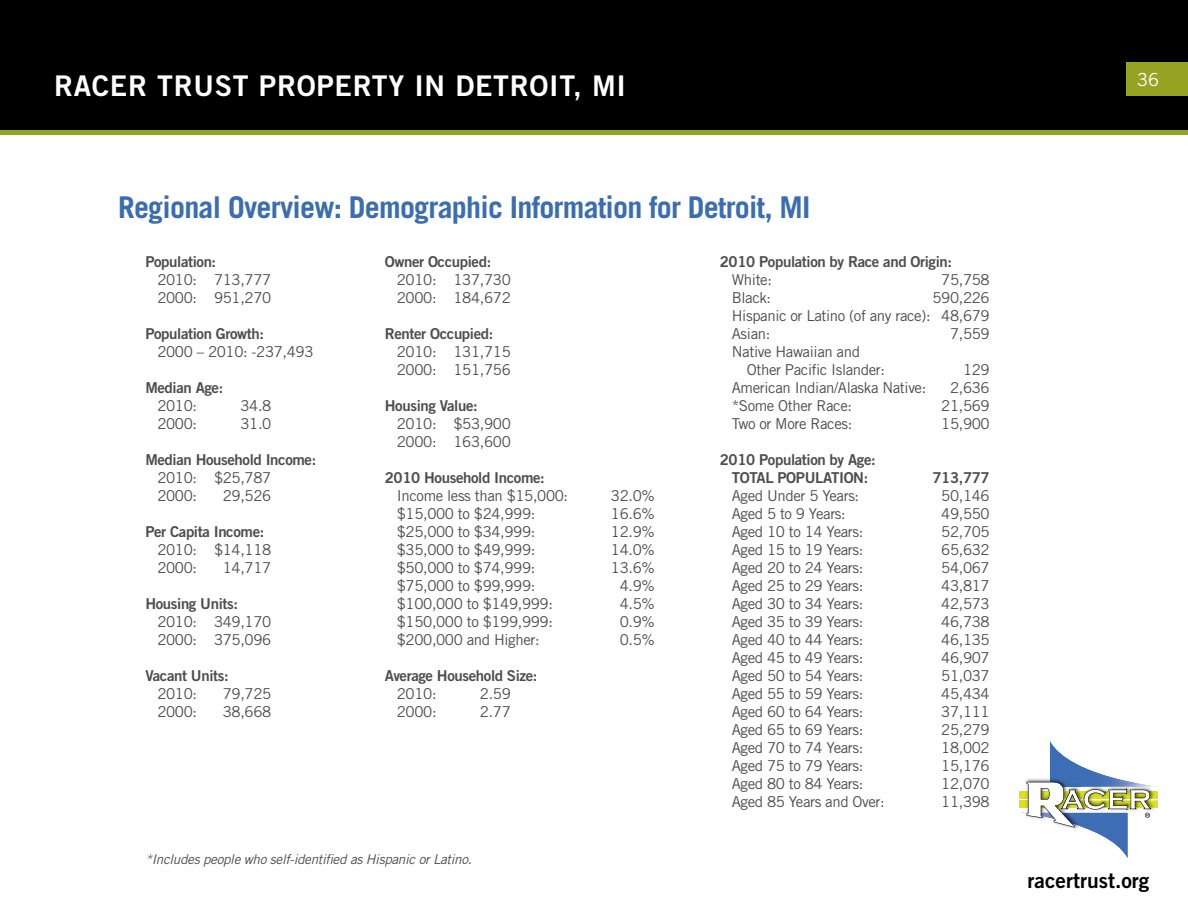
<style>
.page{position:relative;width:1188px;height:918px;background:#fff}
.page>*{position:absolute;margin:0;border:0;box-sizing:border-box;transform-origin:0 0}
.t1{font:700 30px "Trade Gothic LT Std";letter-spacing:-.025em;color:#3b6db1}
.t2{font:28.5px "Trade Gothic LT Std Bd 2";letter-spacing:.025em;color:#fff}
.t3{font:21px "Trade Gothic LT Std Bd 2";color:#000}
.t4{font:18px "Trade Gothic LT Std";color:#fff}
.t5{font:15px/18px "Trade Gothic LT Std";letter-spacing:-.025em;color:#4d4d4f}
.t6{font:15px/18px "Trade Gothic LT Std Bd 2";letter-spacing:-.025em;color:#4d4d4f;text-align:center}
.t7{font:italic 13.5px "Trade Gothic LT Std";letter-spacing:-.025em;color:#4d4d4f}
</style>
<div class="page">
<div style="left:1px;top:1px;width:1186px;height:131px;background:#000"></div>
<div style="left:0;top:0;width:1188px;height:133px;border:2px solid #000"></div>
<div style="left:1126px;top:62px;width:62px;height:34px;background:#96a424"></div>
<div style="left:0;top:130px;width:1188px;height:5px;background:#96a424"></div>
<div style="left:1019px;top:791px;width:139px;height:7px;background:#dbe120"></div>
<div style="left:1019px;top:801px;width:139px;height:7px;background:#dbe120"></div>
<svg style="left:1021px;top:741px;width:137px;height:117px"></svg>
<h2 class="t2" style="left:54px;top:68px;width:574px">RACER TRUST PROPERTY IN DETROIT, MI</h2>
<h1 class="t1" style="left:118px;top:189px;width:694px">Regional Overview: Demographic Information for Detroit, MI</h1>
<p class="t6" style="left:385px;top:253px;width:108px">Owner Occupied:</p>
<p class="t5" style="left:397px;top:271px;width:116px">2010: 137,730<br>2000: 184,672</p>
<p class="t6" style="left:385px;top:325px;width:110px">Renter Occupied:</p>
<p class="t5" style="left:397px;top:343px;width:116px">2010: 131,715<br>2000: 151,756</p>
<p class="t6" style="left:385px;top:397px;width:94px">Housing Value:</p>
<p class="t5" style="left:397px;top:415px;width:116px">2010: $53,900<br>2000: 163,600</p>
<p class="t6" style="left:385px;top:469px;width:162px">2010 Household Income:</p>
<p class="t5" style="left:397px;top:487px;width:173px">Income less than $15,000:</p>
<p class="t5" style="left:611px;top:487px;width:45px">32.0%</p>
<p class="t5" style="left:397px;top:505px;width:140px">$15,000 to $24,999:</p>
<p class="t5" style="left:611px;top:505px;width:45px">16.6%</p>
<p class="t5" style="left:397px;top:523px;width:140px">$25,000 to $34,999:</p>
<p class="t5" style="left:611px;top:523px;width:45px">12.9%</p>
<p class="t5" style="left:397px;top:541px;width:140px">$35,000 to $49,999:</p>
<p class="t5" style="left:611px;top:541px;width:45px">14.0%</p>
<p class="t5" style="left:397px;top:559px;width:140px">$50,000 to $74,999:</p>
<p class="t5" style="left:611px;top:559px;width:45px">13.6%</p>
<p class="t5" style="left:397px;top:577px;width:140px">$75,000 to $99,999:</p>
<p class="t5" style="left:620px;top:577px;width:37px">4.9%</p>
<p class="t5" style="left:397px;top:595px;width:158px">$100,000 to $149,999:</p>
<p class="t5" style="left:620px;top:595px;width:37px">4.5%</p>
<p class="t5" style="left:397px;top:613px;width:158px">$150,000 to $199,999:</p>
<p class="t5" style="left:620px;top:613px;width:37px">0.9%</p>
<p class="t5" style="left:397px;top:631px;width:144px">$200,000 and Higher:</p>
<p class="t5" style="left:620px;top:631px;width:37px">0.5%</p>
<p class="t6" style="left:385px;top:667px;width:154px">Average Household Size:</p>
<p class="t5" style="left:397px;top:685px;width:41px">2010:</p>
<p class="t5" style="left:480px;top:685px;width:32px">2.59</p>
<p class="t5" style="left:397px;top:703px;width:41px">2000:</p>
<p class="t5" style="left:480px;top:703px;width:32px">2.77</p>
<p class="t6" style="left:145px;top:253px;width:72px">Population:</p>
<p class="t5" style="left:157px;top:271px;width:116px">2010: 713,777<br>2000: 951,270</p>
<p class="t6" style="left:145px;top:325px;width:120px">Population Growth:</p>
<p class="t5" style="left:157px;top:343px;width:158px">2000 – 2010: -237,493</p>
<p class="t6" style="left:145px;top:379px;width:79px">Median Age:</p>
<p class="t5" style="left:157px;top:397px;width:41px">2010:</p>
<p class="t5" style="left:240px;top:397px;width:32px">34.8</p>
<p class="t5" style="left:157px;top:415px;width:41px">2000:</p>
<p class="t5" style="left:240px;top:415px;width:32px">31.0</p>
<p class="t6" style="left:145px;top:451px;width:172px">Median Household Income:</p>
<p class="t5" style="left:157px;top:469px;width:116px">2010: $25,787<br>2000:</p>
<p class="t6" style="left:720px;top:253px;width:234px">2010 Population by Race and Origin:</p>
<p class="t5" style="left:732px;top:271px;width:42px">White:</p>
<p class="t5" style="left:941px;top:271px;width:50px">75,758</p>
<p class="t5" style="left:732px;top:289px;width:41px">Black:</p>
<p class="t5" style="left:732px;top:289px;width:259px;text-align:justify;text-indent:201px">590,226<br>Hispanic or Latino (of any race): 48,679<br>Asian:</p>
<p class="t5" style="left:950px;top:325px;width:41px">7,559</p>
<p class="t5" style="left:747px;top:343px;width:140px;text-indent:-15px">Native Hawaiian and<br>Other Pacific Islander:</p>
<p class="t5" style="left:963px;top:361px;width:28px">129</p>
<p class="t5" style="left:732px;top:379px;width:196px">American Indian/Alaska Native:</p>
<p class="t5" style="left:950px;top:379px;width:41px">2,636</p>
<p class="t5" style="left:732px;top:397px;width:122px">*Some Other Race:</p>
<p class="t5" style="left:941px;top:397px;width:50px">21,569</p>
<p class="t5" style="left:732px;top:415px;width:122px">Two or More Races:</p>
<p class="t5" style="left:941px;top:415px;width:50px">15,900</p>
<p class="t6" style="left:720px;top:451px;width:157px">2010 Population by Age:<br>TOTAL POPULATION:</p>
<p class="t6" style="left:933px;top:469px;width:59px">713,777</p>
<p class="t5" style="left:223px;top:487px;width:50px">29,526</p>
<p class="t6" style="left:145px;top:523px;width:121px">Per Capita Income:</p>
<p class="t5" style="left:157px;top:541px;width:116px">2010: $14,118<br>2000:</p>
<p class="t5" style="left:732px;top:487px;width:129px">Aged Under 5 Years:</p>
<p class="t5" style="left:941px;top:487px;width:50px">50,146</p>
<p class="t5" style="left:732px;top:505px;width:115px">Aged 5 to 9 Years:</p>
<p class="t5" style="left:941px;top:505px;width:50px">49,550</p>
<p class="t5" style="left:732px;top:523px;width:133px">Aged 10 to 14 Years:</p>
<p class="t5" style="left:941px;top:523px;width:50px">52,705</p>
<p class="t5" style="left:732px;top:541px;width:133px">Aged 15 to 19 Years:</p>
<p class="t5" style="left:941px;top:541px;width:50px">65,632</p>
<p class="t5" style="left:732px;top:559px;width:133px">Aged 20 to 24 Years:</p>
<p class="t5" style="left:941px;top:559px;width:50px">54,067</p>
<p class="t5" style="left:732px;top:577px;width:133px">Aged 25 to 29 Years:</p>
<p class="t5" style="left:941px;top:577px;width:50px">43,817</p>
<p class="t5" style="left:732px;top:595px;width:133px">Aged 30 to 34 Years:</p>
<p class="t5" style="left:941px;top:595px;width:50px">42,573</p>
<p class="t5" style="left:732px;top:613px;width:133px">Aged 35 to 39 Years:</p>
<p class="t5" style="left:941px;top:613px;width:50px">46,738</p>
<p class="t5" style="left:732px;top:631px;width:133px">Aged 40 to 44 Years:</p>
<p class="t5" style="left:941px;top:631px;width:50px">46,135</p>
<p class="t5" style="left:732px;top:649px;width:133px">Aged 45 to 49 Years:</p>
<p class="t5" style="left:941px;top:649px;width:50px">46,907</p>
<p class="t5" style="left:732px;top:667px;width:133px">Aged 50 to 54 Years:</p>
<p class="t5" style="left:941px;top:667px;width:50px">51,037</p>
<p class="t5" style="left:732px;top:685px;width:133px">Aged 55 to 59 Years:</p>
<p class="t5" style="left:941px;top:685px;width:50px">45,434</p>
<p class="t5" style="left:732px;top:703px;width:133px">Aged 60 to 64 Years:</p>
<p class="t5" style="left:941px;top:703px;width:50px">37,111</p>
<p class="t5" style="left:732px;top:721px;width:133px">Aged 65 to 69 Years:</p>
<p class="t5" style="left:941px;top:721px;width:50px">25,279</p>
<p class="t5" style="left:732px;top:739px;width:133px">Aged 70 to 74 Years:</p>
<p class="t5" style="left:941px;top:739px;width:50px">18,002</p>
<p class="t5" style="left:732px;top:757px;width:133px">Aged 75 to 79 Years:</p>
<p class="t5" style="left:941px;top:757px;width:50px">15,176</p>
<p class="t5" style="left:732px;top:775px;width:133px">Aged 80 to 84 Years:</p>
<p class="t5" style="left:941px;top:775px;width:50px">12,070</p>
<p class="t5" style="left:732px;top:793px;width:154px">Aged 85 Years and Over:</p>
<p class="t5" style="left:941px;top:793px;width:50px">11,398</p>
<p class="t5" style="left:223px;top:559px;width:50px">14,717</p>
<p class="t6" style="left:145px;top:595px;width:94px">Housing Units:</p>
<p class="t5" style="left:157px;top:613px;width:116px">2010: 349,170<br>2000: 375,096</p>
<p class="t6" style="left:145px;top:667px;width:85px">Vacant Units:</p>
<p class="t5" style="left:157px;top:685px;width:41px">2010:</p>
<p class="t5" style="left:223px;top:685px;width:50px">79,725</p>
<p class="t5" style="left:157px;top:703px;width:41px">2000:</p>
<p class="t5" style="left:223px;top:703px;width:50px">38,668</p>
<p class="t7" style="left:145px;top:851px;width:328px">*Includes people who self-identified as Hispanic or Latino.</p>
<p class="t4" style="left:1137px;top:68px;width:23px">36</p>
<h3 class="t3" style="left:1028px;top:867px;width:123px">racertrust.org</h3>
</div>
